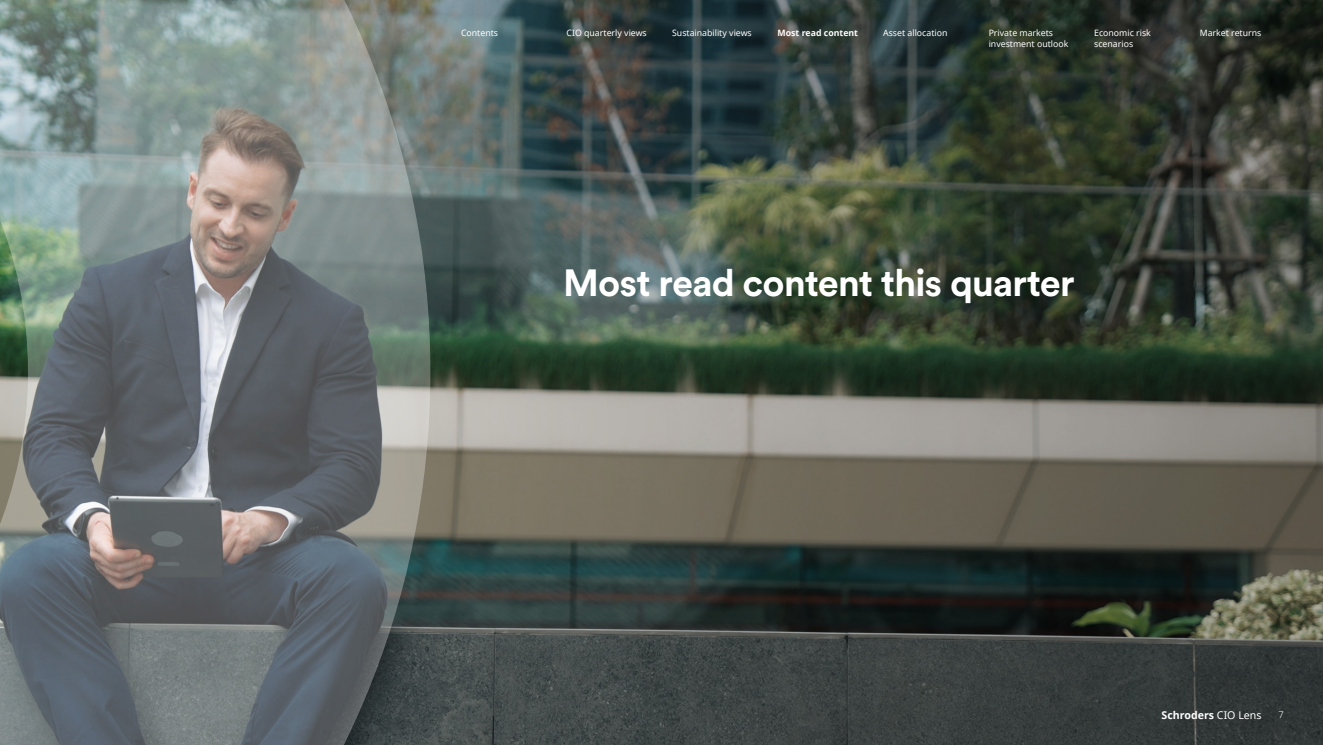
<style>
.page{position:relative;width:1323px;height:745px;background:#fff}
.page>*{position:absolute;margin:0;border:0;box-sizing:border-box;transform-origin:0 0}
.t1{font:700 37.5px "Schroders Circular";letter-spacing:-.02em;color:#fff}
.t2{font:700 10.62px "Noto Sans";color:#fff}
.t3{font:300 9.38px "Noto Sans";color:#fff}
.t4{font:8.75px/11.2px "Noto Sans";color:#fff}
.t5{font:700 8.75px "Noto Sans";color:#fff}
.s1{font-weight:400}
</style>
<div class="page">
<img style="left:430px;top:0;width:893px;height:744px">
<svg style="left:0;top:0;width:430px;height:744px;background:#757e7e"></svg>
<p class="t4" style="left:461px;top:27px;width:39px">Contents</p>
<p class="t4" style="left:567px;top:27px;width:82px">CIO quarterly views</p>
<p class="t4" style="left:672px;top:27px;width:81px">Sustainability views</p>
<p class="t5" style="left:778px;top:26px;width:82px">Most read content</p>
<p class="t4" style="left:883px;top:27px;width:66px">Asset allocation</p>
<p class="t4" style="left:989px;top:27px;width:81px">Private markets investment outlook</p>
<p class="t4" style="left:1094px;top:27px;width:58px">Economic risk scenarios</p>
<p class="t4" style="left:1200px;top:27px;width:63px">Market returns</p>
<h1 class="t1" style="left:563px;top:257px;width:513px">Most read content this quarter</h1>
<p class="t2" style="left:1161px;top:706px;width:102px">Schroders <span class="s1">CIO Lens</span></p>
<p class="t3" style="left:1279px;top:707px;width:7px">7</p>
</div>
